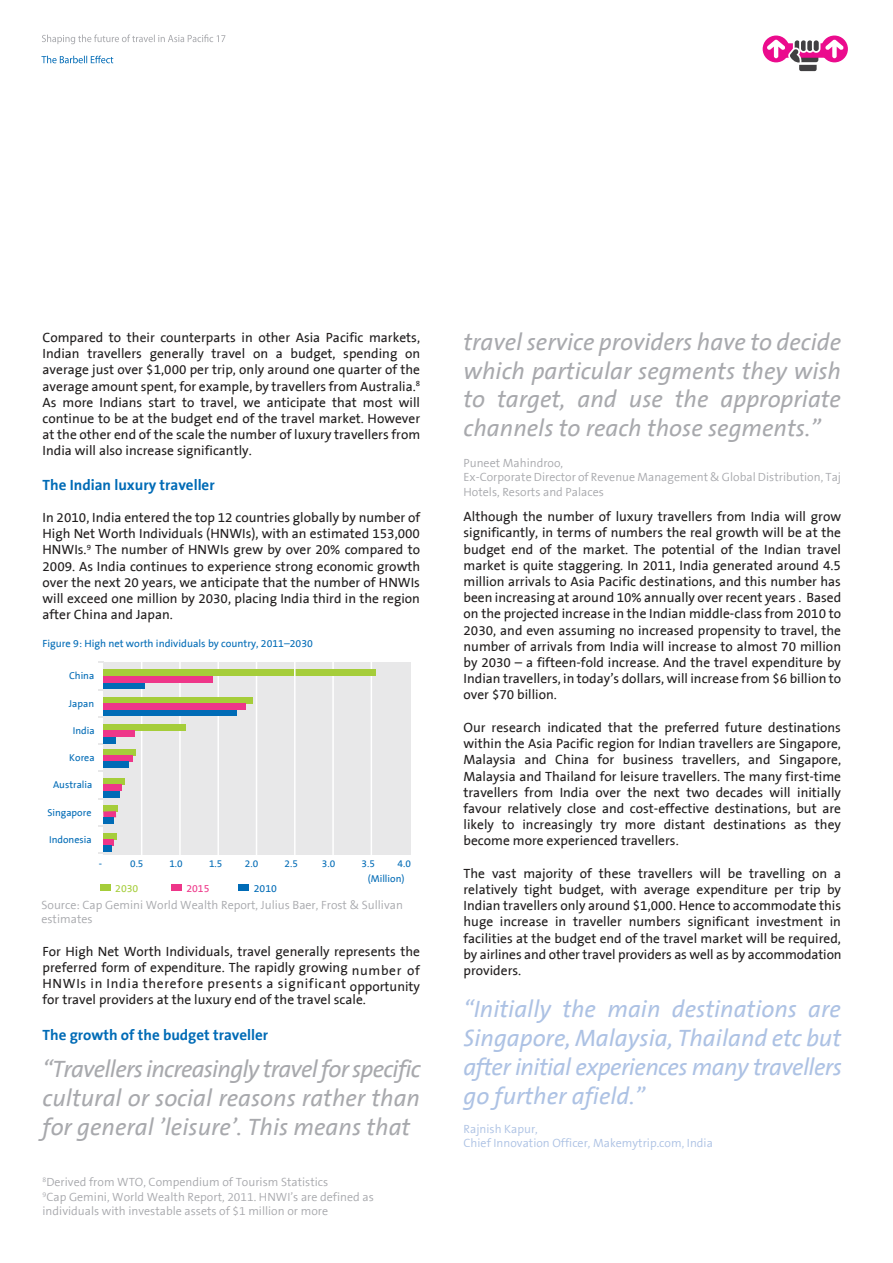
<style>
.page{position:relative;width:893px;height:1263px;background:#fff}
.page>*{position:absolute;margin:0;border:0;box-sizing:border-box;transform-origin:0 0}
.t1{font:italic 24px/28.8px "The Sans B5 Plain";color:#a8a9ad;text-align:justify}
.t2{font:italic 24px/28.8px "The Sans B5 Plain";letter-spacing:-.025em;color:#adc2e4;text-align:justify}
.t3{font:700 15px "The Sans B7";color:#006bb6}
.t4{font:13.5px/16.2px "The Sans B5 Plain";color:#211e1e;text-align:justify}
.t5{font:300 12px/14.4px "The Sans B4";color:#a8a9ad}
.t6{font:300 12px/14.4px "The Sans B4";color:#adc2e4}
.t7{font:10.5px "The Sans B5 Plain";color:#006bb6}
.t8{font:10.5px "The Sans B5 Plain";color:#a5cd3a}
.t9{font:10.5px "The Sans B5 Plain";color:#ee3689}
.t10{font:10.05px "The Sans B5 Plain";color:#006bb6}
</style>
<div class="page">
<svg style="left:42px;top:34px;width:183px;height:10px"></svg>
<svg style="left:41px;top:56px;width:72px;height:7px"></svg>
<div style="left:798px;top:59px;width:20px;height:13px;background:#414042;border-radius:3px"></div>
<div style="left:797px;top:58px;width:22px;height:15px;border:2px solid #fff;border-radius:3px"></div>
<div style="left:794px;top:49px;width:26px;height:15px;background:#414042;border-radius:4px"></div>
<div style="left:793px;top:47px;width:28px;height:18px;border:3px solid #fff;border-radius:4px"></div>
<div style="left:777px;top:43px;width:55px;height:15px;background:#eb0b8d"></div>
<div style="left:763px;top:36px;width:26px;height:26px;background:#eb0b8d;border-radius:50%"></div>
<div style="left:821px;top:36px;width:27px;height:26px;background:#eb0b8d;border-radius:50%"></div>
<svg style="left:825px;top:40px;width:19px;height:18px"></svg>
<div style="left:793px;top:39px;width:8px;height:14px;border:4px solid #fff;border-radius:3px"></div>
<div style="left:799px;top:39px;width:9px;height:14px;border:4px solid #fff;border-radius:3px"></div>
<div style="left:801px;top:40px;width:5px;height:11px;background:#414042;border-radius:3px"></div>
<div style="left:806px;top:39px;width:8px;height:14px;border:4px solid #fff;border-radius:3px"></div>
<div style="left:807px;top:40px;width:5px;height:11px;background:#414042;border-radius:3px"></div>
<div style="left:812px;top:39px;width:8px;height:14px;border:4px solid #fff;border-radius:3px"></div>
<div style="left:814px;top:40px;width:5px;height:11px;background:#414042;border-radius:3px"></div>
<svg style="left:767px;top:40px;width:37px;height:26px"></svg>
<div style="left:103px;top:662px;width:307px;height:192px;background:#e8e8e9"></div>
<hr style="left:179px;top:659px;width:2px;height:198px;background:#fff">
<hr style="left:256px;top:659px;width:1px;height:198px;background:#fff">
<hr style="left:332px;top:659px;width:2px;height:198px;background:#fff">
<hr style="left:371px;top:659px;width:1px;height:198px;background:#fff">
<hr style="left:141px;top:659px;width:1px;height:198px;background:#fff">
<div style="left:100px;top:884px;width:10px;height:7px;background:#a5cd3a"></div>
<div style="left:171px;top:884px;width:11px;height:7px;background:#ee3689"></div>
<div style="left:238px;top:884px;width:11px;height:7px;background:#006bb6"></div>
<hr style="left:217px;top:659px;width:2px;height:198px;background:#fff">
<div style="left:103px;top:670px;width:272px;height:6px;background:#a5cd3a"></div>
<div style="left:103px;top:682px;width:42px;height:6px;background:#006bb6"></div>
<div style="left:103px;top:709px;width:134px;height:7px;background:#006bb6"></div>
<div style="left:103px;top:676px;width:109px;height:6px;background:#ee3689"></div>
<div style="left:103px;top:725px;width:83px;height:6px;background:#a5cd3a"></div>
<div style="left:103px;top:749px;width:33px;height:6px;background:#a5cd3a"></div>
<div style="left:103px;top:731px;width:32px;height:6px;background:#ee3689"></div>
<div style="left:103px;top:737px;width:12px;height:6px;background:#006bb6"></div>
<div style="left:103px;top:778px;width:22px;height:7px;background:#a5cd3a"></div>
<div style="left:103px;top:755px;width:30px;height:6px;background:#ee3689"></div>
<div style="left:103px;top:761px;width:25px;height:6px;background:#006bb6"></div>
<div style="left:103px;top:697px;width:150px;height:6px;background:#a5cd3a"></div>
<div style="left:103px;top:703px;width:142px;height:6px;background:#ee3689"></div>
<hr style="left:294px;top:659px;width:2px;height:198px;background:#fff">
<div style="left:103px;top:785px;width:19px;height:6px;background:#ee3689"></div>
<div style="left:103px;top:791px;width:17px;height:6px;background:#006bb6"></div>
<div style="left:103px;top:805px;width:15px;height:6px;background:#a5cd3a"></div>
<div style="left:103px;top:811px;width:13px;height:7px;background:#ee3689"></div>
<div style="left:103px;top:817px;width:11px;height:7px;background:#006bb6"></div>
<div style="left:103px;top:833px;width:14px;height:6px;background:#a5cd3a"></div>
<div style="left:103px;top:840px;width:11px;height:6px;background:#ee3689"></div>
<div style="left:103px;top:846px;width:8px;height:6px;background:#006bb6"></div>
<p class="t4" style="left:43px;top:330px;width:379px">Compared to their counterparts in other Asia Pacific markets, Indian travellers generally travel on a budget, spending on average just over $1,000 per trip, only around one quarter of the average amount spent, for example, by travellers from Australia.<sup>8<br></sup>As more Indians start to travel, we anticipate that most will continue to be at the budget end of the travel market. However at the other end of the scale the number of luxury travellers from India will also increase significantly.</p>
<p class="t3" style="left:43px;top:477px;width:174px">The Indian luxury traveller</p>
<p class="t4" style="left:43px;top:510px;width:379px">In 2010, India entered the top 12 countries globally by number of High Net Worth Individuals (HNWIs), with an estimated 153,000<br>HNWIs.<sup>9</sup> The number of HNWIs grew by over 20% compared to 2009. As India continues to experience strong economic growth over the next 20 years, we anticipate that the number of HNWIs will exceed one million by 2030, placing India third in the region after China and Japan.</p>
<p class="t4" style="left:463px;top:509px;width:379px">Although the number of luxury travellers from India will grow significantly, in terms of numbers the real growth will be at the budget end of the market. The potential of the Indian travel market is quite staggering. In 2011, India generated around 4.5 million arrivals to Asia Pacific destinations, and this number has been increasing at around 10% annually over recent years . Based on the projected increase in the Indian middle-class from 2010 to 2030, and even assuming no increased propensity to travel, the number of arrivals from India will increase to almost 70 million by 2030 – a fifteen-fold increase. And the travel expenditure by Indian travellers, in today’s dollars, will increase from $6 billion to over $70 billion.</p>
<p class="t4" style="left:463px;top:720px;width:379px">Our research indicated that the preferred future destinations within the Asia Pacific region for Indian travellers are Singapore, Malaysia and China for business travellers, and Singapore, Malaysia and Thailand for leisure travellers. The many first-time travellers from India over the next two decades will initially favour relatively close and cost-effective destinations, but are likely to increasingly try more distant destinations as they become more experienced travellers.</p>
<p class="t4" style="left:463px;top:865px;width:380px">The vast majority of these travellers will be travelling on a relatively tight budget, with average expenditure per trip by Indian travellers only around $1,000. Hence to accommodate this huge increase in traveller numbers significant investment in facilities at the budget end of the travel market will be required, by airlines and other travel providers as well as by accommodation providers.</p>
<h1 class="t1" style="left:463px;top:328px;width:379px">travel service providers have to decide which particular segments they wish to target, and use the appropriate channels to reach those segments.”</h1>
<p class="t5" style="left:463px;top:456px;width:379px">Puneet Mahindroo,<br>Ex-Corporate Director of Revenue Management &amp; Global Distribution, Taj<br>Hotels, Resorts and Palaces</p>
<p class="t7" style="left:43px;top:638px;width:272px">Figure 9: High net worth individuals by country, 2011–2030</p>
<p class="t10" style="left:69px;top:671px;width:27px">China</p>
<p class="t10" style="left:69px;top:698px;width:27px">Japan</p>
<p class="t10" style="left:73px;top:725px;width:23px">India</p>
<p class="t10" style="left:69px;top:752px;width:27px">Korea</p>
<p class="t10" style="left:53px;top:780px;width:41px">Australia</p>
<p class="t10" style="left:47px;top:807px;width:45px">Singapore</p>
<p class="t10" style="left:49px;top:834px;width:44px">Indonesia</p>
<p class="t10" style="left:99px;top:858px;width:5px">-</p>
<p class="t10" style="left:130px;top:858px;width:15px">0.5</p>
<p class="t10" style="left:169px;top:858px;width:15px">1.0</p>
<p class="t10" style="left:209px;top:858px;width:15px">1.5</p>
<p class="t10" style="left:245px;top:858px;width:15px">2.0</p>
<p class="t10" style="left:285px;top:858px;width:15px">2.5</p>
<p class="t10" style="left:322px;top:858px;width:15px">3.0</p>
<p class="t10" style="left:362px;top:858px;width:15px">3.5</p>
<p class="t10" style="left:397px;top:858px;width:15px">4.0</p>
<p class="t10" style="left:368px;top:873px;width:38px">(Million)</p>
<p class="t9" style="left:186px;top:883px;width:25px">2015</p>
<p class="t7" style="left:254px;top:883px;width:25px">2010</p>
<p class="t8" style="left:115px;top:883px;width:25px">2030</p>
<p class="t5" style="left:41px;top:898px;width:363px">Source: Cap Gemini World Wealth Report, Julius Baer, Frost &amp; Sullivan estimates</p>
<p class="t4" style="left:43px;top:944px;width:379px">For High Net Worth Individuals, travel generally represents the preferred form of expenditure. The rapidly growing number of HNWIs in India therefore presents a significant opportunity for travel providers at the luxury end of the travel scale.</p>
<h1 class="t2" style="left:463px;top:996px;width:380px">“Initially the main destinations are Singapore, Malaysia, Thailand etc but after initial experiences many travellers go further afield.”</h1>
<p class="t6" style="left:463px;top:1122px;width:251px">Rajnish Kapur,<br>Chief Innovation Officer, Makemytrip.com, India</p>
<p class="t3" style="left:43px;top:1027px;width:227px">The growth of the budget traveller</p>
<h1 class="t1" style="left:43px;top:1056px;width:380px">“Travellers increasingly travelfor specific cultural or social reasons rather than for general ’leisure’. This means that</h1>
<p class="t5" style="left:43px;top:1175px;width:333px"><sup>8</sup>Derived from WTO, Compendium of Tourism Statistics<br><sup>9</sup>Cap Gemini, World Wealth Report, 2011. HNWI’s are defined as individuals with investable assets of $1 million or more</p>
</div>
